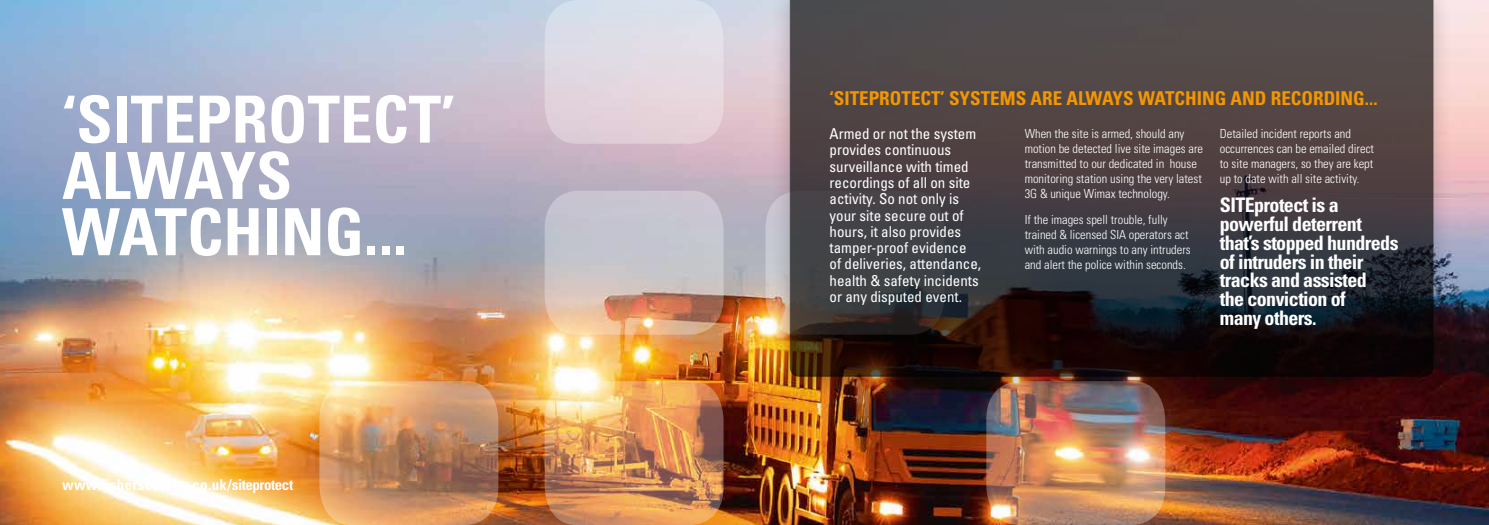
<style>
.page{position:relative;width:1489px;height:525px;background:#fff}
.page>*{position:absolute;margin:0;border:0;box-sizing:border-box;transform-origin:0 0}
.t1{font:700 condensed 65px/56.2px "Univers";color:#fff}
.t2{font:700 condensed 20px/18.8px "Univers";letter-spacing:-.03em;color:#fff}
.t3{font:700 condensed 19px "Univers";color:#f49600}
.t4{font:condensed 15px/16.2px "Univers";color:#fff}
.t5{font:700 condensed 15px "Univers";letter-spacing:.02em;color:#fff}
.t6{font:300 condensed 12.5px/15px "Univers";color:#fff}
</style>
<div class="page">
<img style="left:0;top:0;width:1488px;height:524px">
<svg style="left:544px;top:0;width:179px;height:144px;background:#dfd7e0"></svg>
<svg style="left:319px;top:381px;width:179px;height:143px;background:#c99468"></svg>
<img style="left:544px;top:381px;width:179px;height:143px">
<svg style="left:765px;top:191px;width:4px;height:143px"></svg>
<svg style="left:544px;top:191px;width:179px;height:143px;background:#cbbab5"></svg>
<img style="left:986px;top:405px;width:179px;height:119px">
<div style="left:769px;top:0;width:684px;height:405px;background:#000;opacity:.2"></div>
<div style="left:788px;top:0;width:645px;height:377px;background:#000;opacity:.75"></div>
<h1 class="t1" style="left:62px;top:91px;width:395px">‘SITEPROTECT’<br>ALWAYS<br>WATCHING...</h1>
<p class="t5" style="left:62px;top:475px;width:233px">www.fishersecurity.co.uk/siteprotect</p>
<h3 class="t3" style="left:829px;top:87px;width:549px">‘SITEPROTECT’ SYSTEMS ARE ALWAYS WATCHING AND RECORDING...</h3>
<p class="t4" style="left:829px;top:125px;width:153px">Armed or not the system provides continuous surveillance with timed recordings of all on site activity. So not only is your site secure out of hours, it also provides tamper-proof evidence of deliveries, attendance, health &amp; safety incidents or any disputed event.</p>
<p class="t6" style="left:1024px;top:126px;width:180px">When the site is armed, should any motion be detected live site images are transmitted to our dedicated in house monitoring station using the very latest 3G &amp; unique Wimax technology.</p>
<p class="t6" style="left:1219px;top:126px;width:156px">Detailed incident reports and occurrences can be emailed direct to site managers, so they are kept up to date with all site activity.</p>
<h2 class="t2" style="left:1219px;top:196px;width:180px">SITEprotect is a powerful deterrent that’s stopped hundreds of intruders in their tracks and assisted<br>the conviction of<br>many others.</h2>
<p class="t6" style="left:1024px;top:212px;width:167px">If the images spell trouble, fully trained &amp; licensed SIA operators act with audio warnings to any intruders and alert the police within seconds.</p>
</div>
